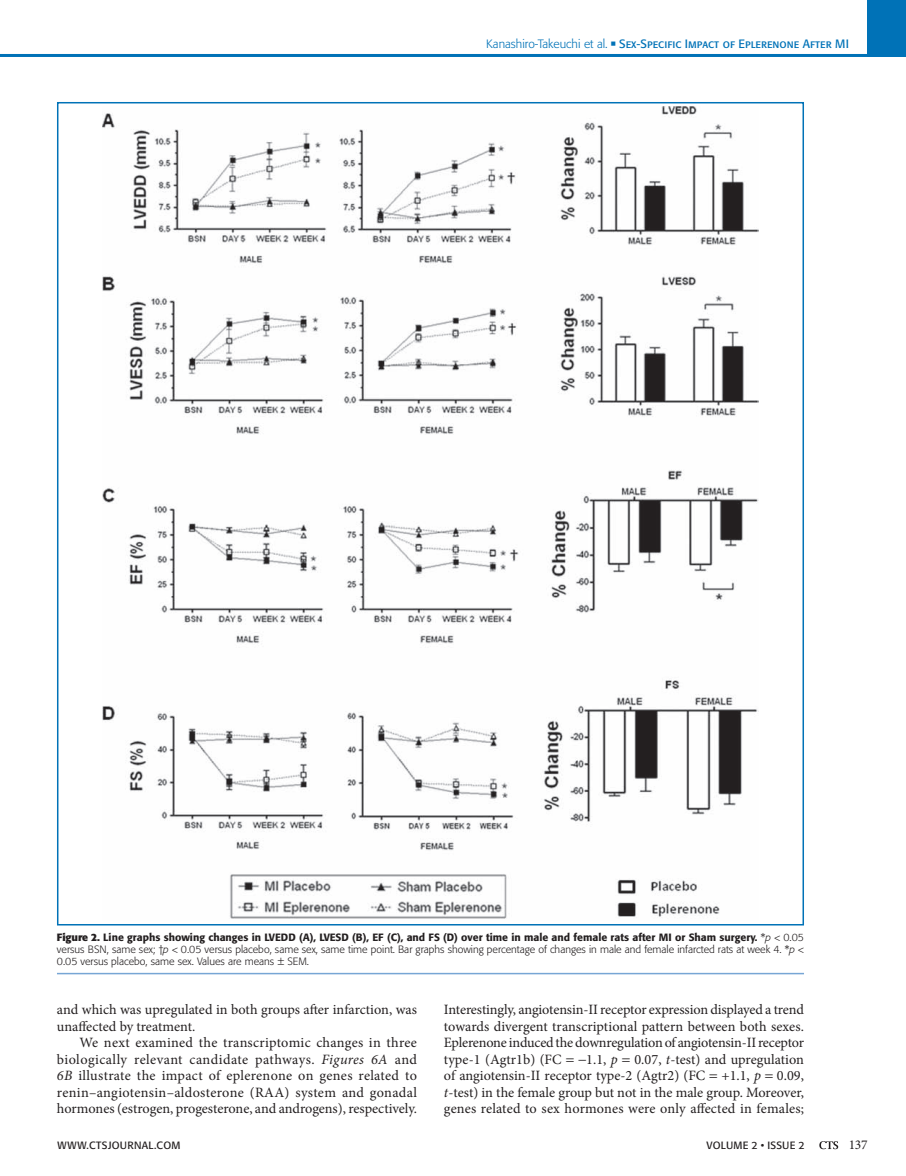
<style>
.page{position:relative;width:906px;height:1176px;background:#fff}
.page>*{position:absolute;margin:0;border:0;box-sizing:border-box;transform-origin:0 0}
.t1{font:14.25px/16.5px "Minion Pro";color:#231f20;text-align:justify}
.t2{font:13.5px "Minion Pro";color:#231f20}
.t3{font:12px "Formata Regular SC";color:#0072b7}
.t4{font:300 10.5px/12px "Formata";color:#231f20}
.t5{font:10.5px "Formata";letter-spacing:.025em;color:#231f20}
.s1{font-family:"Formata";font-weight:300}
.s2{font-weight:700}
.s3{font-weight:500}
.s4{font-style:italic}
</style>
<div class="page">
<hr style="left:0;top:54px;width:906px;height:3px;background:#0072b7">
<div style="left:867px;top:0;width:39px;height:57px;background:#0072b7"></div>
<img style="left:103px;top:107px;width:655px;height:812px">
<hr style="left:57px;top:973px;width:747px;height:1px;background:#77a6d5">
<svg style="left:819px;top:1141px;width:19px;height:8px"></svg>
<p class="t3" style="left:486px;top:37px;width:364px"><span class="s1">Kanashiro-Takeuchi et al.</span> ■ Sex-Specific Impact of Eplerenone After MI</p>
<p class="t4" style="left:57px;top:932px;width:749px"><span class="s2">Figure 2.</span> <span class="s3">Line graphs showing changes in LVEDD (A), LVESD (B), EF (C), and FS (D) over time in male and female rats after MI or Sham surgery.</span> *<span class="s4">p</span> 0.05 versus BSN, same sex; †<span class="s4">p</span> 0.05 versus placebo, same sex, same time point. Bar graphs showing percentage of changes in male and female infarcted rats at week 4. *<span class="s4">p<br></span>0.05 versus placebo, same sex. Values are means ± SEM.</p>
<p class="t1" style="left:57px;top:1002px;width:361px">and which was upregulated in both groups after infarction, was unaffected by treatment.</p>
<p class="t1" style="left:57px;top:1035px;width:362px;text-indent:22px">We next examined the transcriptomic changes in three biologically relevant candidate pathways. <span class="s4">Figures 6A</span> and <span class="s4">6B</span> illustrate the impact of eplerenone on genes related to renin–angiotensin–aldosterone (RAA) system and gonadal hormones (estrogen, progesterone, and androgens), respectively.</p>
<p class="t1" style="left:444px;top:1002px;width:362px">Interestingly, angiotensin-II receptor expression displayed a trend towards divergent transcriptional pattern between both sexes.<br>Eplerenone induced the downregulation of angiotensin-II receptor type-1 (Agtr1b) (FC −1.1, <span class="s4">p</span> 0.07, <span class="s4">t</span>-test) and upregulation of angiotensin-II receptor type-2 (Agtr2) (FC +1.1, <span class="s4">p</span> 0.09, <span class="s4">t</span>-test) in the female group but not in the male group. Moreover, genes related to sex hormones were only affected in females;</p>
<p class="t5" style="left:58px;top:1140px;width:124px">WWW.CTSJOURNAL.COM</p>
<p class="t5" style="left:707px;top:1140px;width:100px">VOLUME 2 • ISSUE 2</p>
<p class="t2" style="left:849px;top:1139px;width:21px">137</p>
</div>
